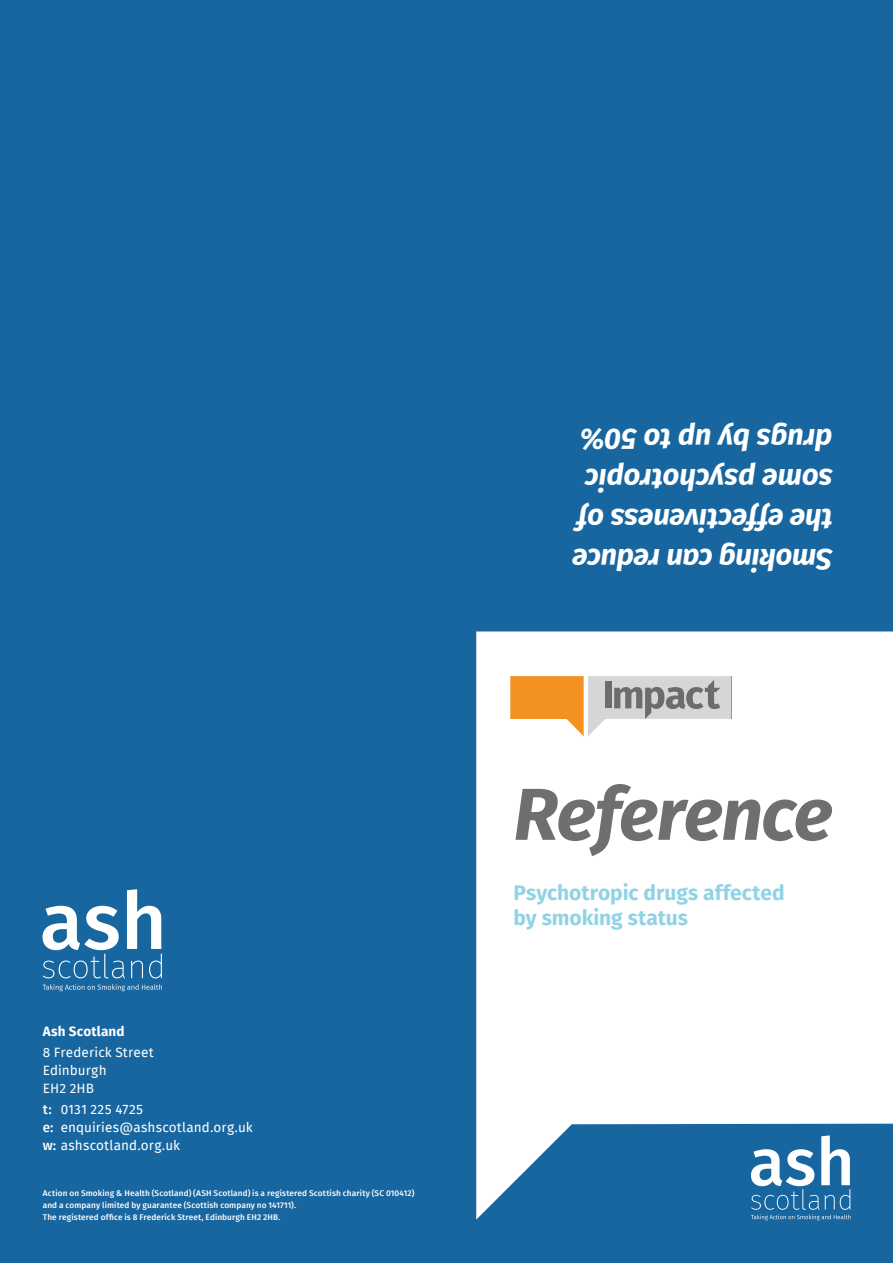
<style>
.page{position:relative;width:893px;height:1263px;background:#1866a0}
.page>*{position:absolute;margin:0;border:0;box-sizing:border-box;transform-origin:0 0}
.t1{font:italic 700 73.5px "Fira Sans";letter-spacing:-.025em;color:#706f6e}
.t2{font:italic 700 29.4px/39.9px "Fira Sans";letter-spacing:-.01em;color:#fff}
.t3{font:700 21px/25.2px "Fira Sans";color:#91d3e5}
.intro{font:13.5px "Fira Sans";letter-spacing:.01em;color:#fff}
.intro-2{font:13.5px "Fira Sans";letter-spacing:.03em;color:#fff}
.intro-3{font:700 13.5px "Fira Sans";letter-spacing:.01em;color:#fff}
.intro-4{font:500 8.25px/12px "Fira Sans";letter-spacing:.015em;color:#fff}
.s1{font-weight:500}
</style>
<div class="page">
<svg style="left:476px;top:631px;width:417px;height:588px;background:#e3ecf3"></svg>
<svg style="left:510px;top:676px;width:221px;height:60px;background:#dbc3a7"></svg>
<svg style="left:751px;top:1135px;width:99px;height:85px"></svg>
<svg style="left:43px;top:889px;width:119px;height:89px"></svg>
<svg style="left:43px;top:984px;width:119px;height:7px"></svg>
<p class="intro-3" style="left:43px;top:1022px;width:83px">Ash Scotland</p>
<p class="intro" style="left:43px;top:1043px;width:112px">8 Frederick Street</p>
<p class="intro" style="left:43px;top:1061px;width:65px">Edinburgh</p>
<p class="intro" style="left:43px;top:1079px;width:53px">EH2 2HB</p>
<p class="intro-2" style="left:43px;top:1100px;width:102px"><span class="s1">t:</span> 0131 225 4725</p>
<p class="intro" style="left:43px;top:1118px;width:212px"><span class="s1">e:</span> enquiries@ashscotland.org.uk</p>
<p class="intro" style="left:43px;top:1136px;width:139px"><span class="s1">w:</span> ashscotland.org.uk</p>
<p class="intro-4" style="left:43px;top:1188px;width:373px">Action on Smoking &amp; Health (Scotland) (ASH Scotland) is a registered Scottish charity (SC 010412) and a company limited by guarantee (Scottish company no 141711).<br>The registered office is 8 Frederick Street, Edinburgh EH2 2HB.</p>
<p class="t2" style="left:833px;top:579px;width:262px;rotate:-180deg">Smoking can reduce the effectiveness of some psychotropic drugs by up to 50%</p>
<p class="t1" style="left:513px;top:763px;width:321px">Reference</p>
<p class="t3" style="left:513px;top:880px;width:273px">Psychotropic drugs affected by smoking status</p>
</div>
